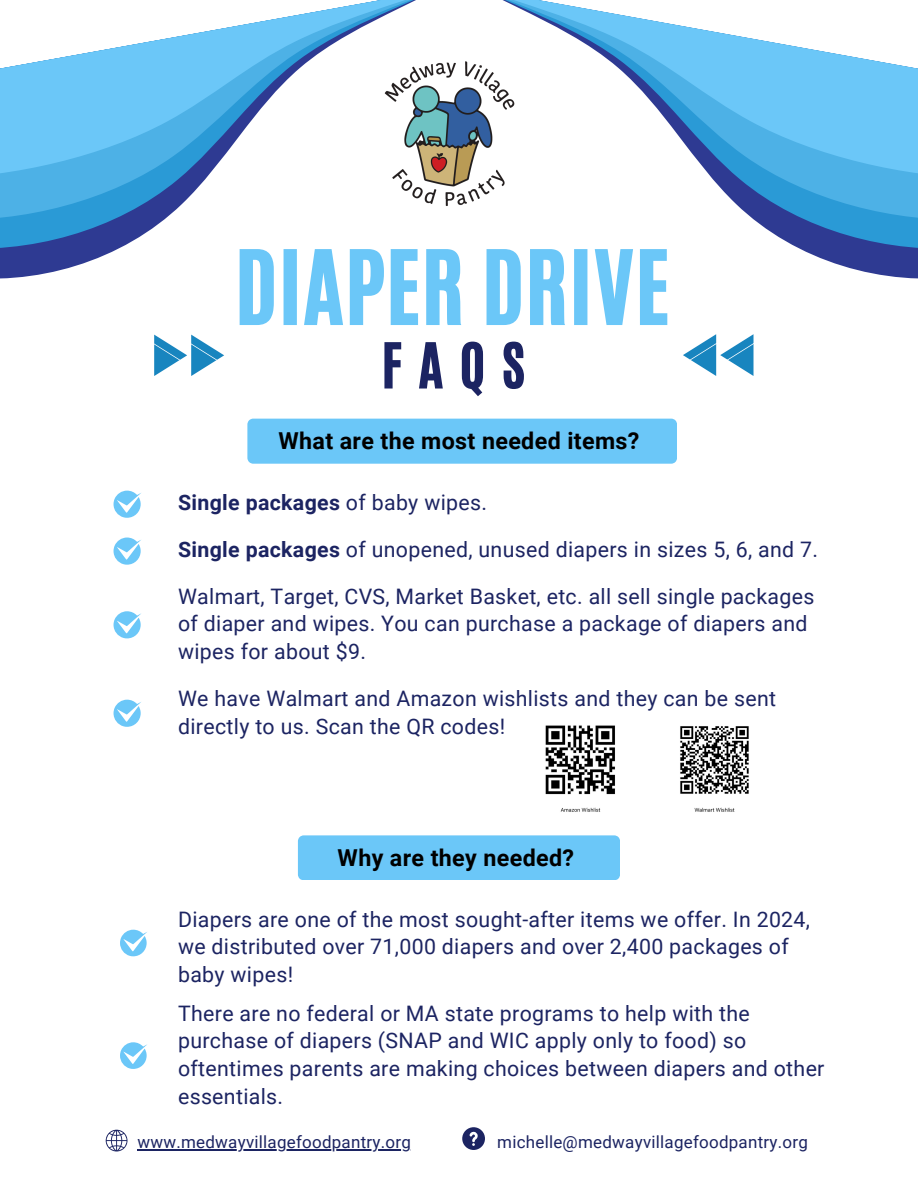
<style>
.page{position:relative;width:918px;height:1188px;background:#fff}
.page>*{position:absolute;margin:0;border:0;box-sizing:border-box;transform-origin:0 0}
.t1{font:85.95px "CA Generated";letter-spacing:.015em;color:#6bc7f8}
.t2{font:52.5px "CA Generated";color:#1c2462}
.t3{font:700 23.25px "Roboto";letter-spacing:.015em;color:#000}
.t4{font:21.3px/27.6px "Roboto";letter-spacing:.015em;color:#1c2462}
.t5{font:700 21.3px "Roboto";letter-spacing:.015em;color:#1c2462}
.t6{font:16.95px "Roboto";letter-spacing:.015em;color:#1c2462}
.s1{font-weight:400}
.s2{font-weight:700}
</style>
<div class="page">
<svg style="left:779px;top:237px;width:139px;height:32px;fill:#2e3a92"></svg>
<svg style="left:723px;top:191px;width:195px;height:46px;background:#4d93cd"></svg>
<svg style="left:503px;top:0;width:415px;height:191px"></svg>
<svg style="left:0;top:237px;width:139px;height:32px;fill:#2e3a92"></svg>
<svg style="left:0;top:191px;width:195px;height:46px;background:#4d93cd"></svg>
<svg style="left:0;top:0;width:416px;height:191px"></svg>
<div style="left:247px;top:419px;width:430px;height:45px;background:#6bc7f8"></div>
<svg style="left:683px;top:334px;width:71px;height:42px"></svg>
<svg style="left:154px;top:335px;width:70px;height:41px"></svg>
<svg style="left:114px;top:491px;width:27px;height:27px"></svg>
<svg style="left:114px;top:538px;width:27px;height:27px"></svg>
<svg style="left:120px;top:930px;width:27px;height:26px"></svg>
<img style="left:367px;top:53px;width:162px;height:153px">
<svg style="left:106px;top:1130px;width:21px;height:21px"></svg>
<svg style="left:462px;top:1127px;width:23px;height:23px"></svg>
<div style="left:298px;top:835px;width:322px;height:45px;background:#6bc7f8"></div>
<svg style="left:120px;top:1042px;width:27px;height:27px"></svg>
<svg style="left:114px;top:611px;width:27px;height:27px"></svg>
<svg style="left:114px;top:700px;width:27px;height:27px"></svg>
<img style="left:680px;top:726px;width:69px;height:86px">
<img style="left:545px;top:725px;width:70px;height:87px">
<hr style="left:137px;top:1149px;width:274px;height:1px;background:#1c2462">
<p class="t1" style="left:235px;top:226px;width:436px">DIAPER DRIVE</p>
<p class="t2" style="left:382px;top:328px;width:145px">FAQS</p>
<h1 class="t3" style="left:279px;top:428px;width:362px">What are the most needed items?</h1>
<p class="t5" style="left:178px;top:490px;width:310px">Single packages <span class="s1">of baby wipes.</span></p>
<p class="t4" style="left:178px;top:536px;width:642px"><span class="s2">Single packages</span> of unopened, unused diapers in sizes 5, 6, and 7.</p>
<h4 class="t4" style="left:178px;top:583px;width:638px">Walmart, Target, CVS, Market Basket, etc. all sell single packages of diaper and wipes. You can purchase a package of diapers and wipes for about $9.</h4>
<p class="t4" style="left:178px;top:685px;width:600px">We have Walmart and Amazon wishlists and they can be sent directly to us. Scan the QR codes!</p>
<p class="t3" style="left:338px;top:844px;width:238px">Why are they needed?</p>
<h4 class="t4" style="left:178px;top:906px;width:634px">Diapers are one of the most sought-after items we offer. In 2024, we distributed over 71,000 diapers and over 2,400 packages of baby wipes!</h4>
<p class="t4" style="left:178px;top:1000px;width:648px">There are no federal or MA state programs to help with the purchase of diapers (SNAP and WIC apply only to food) so oftentimes parents are making choices between diapers and other essentials.</p>
<h2 class="t6" style="left:137px;top:1132px;width:275px">www.medwayvillagefoodpantry.org</h2>
<h3 class="t6" style="left:497px;top:1132px;width:312px">michelle@medwayvillagefoodpantry.org</h3>
</div>
